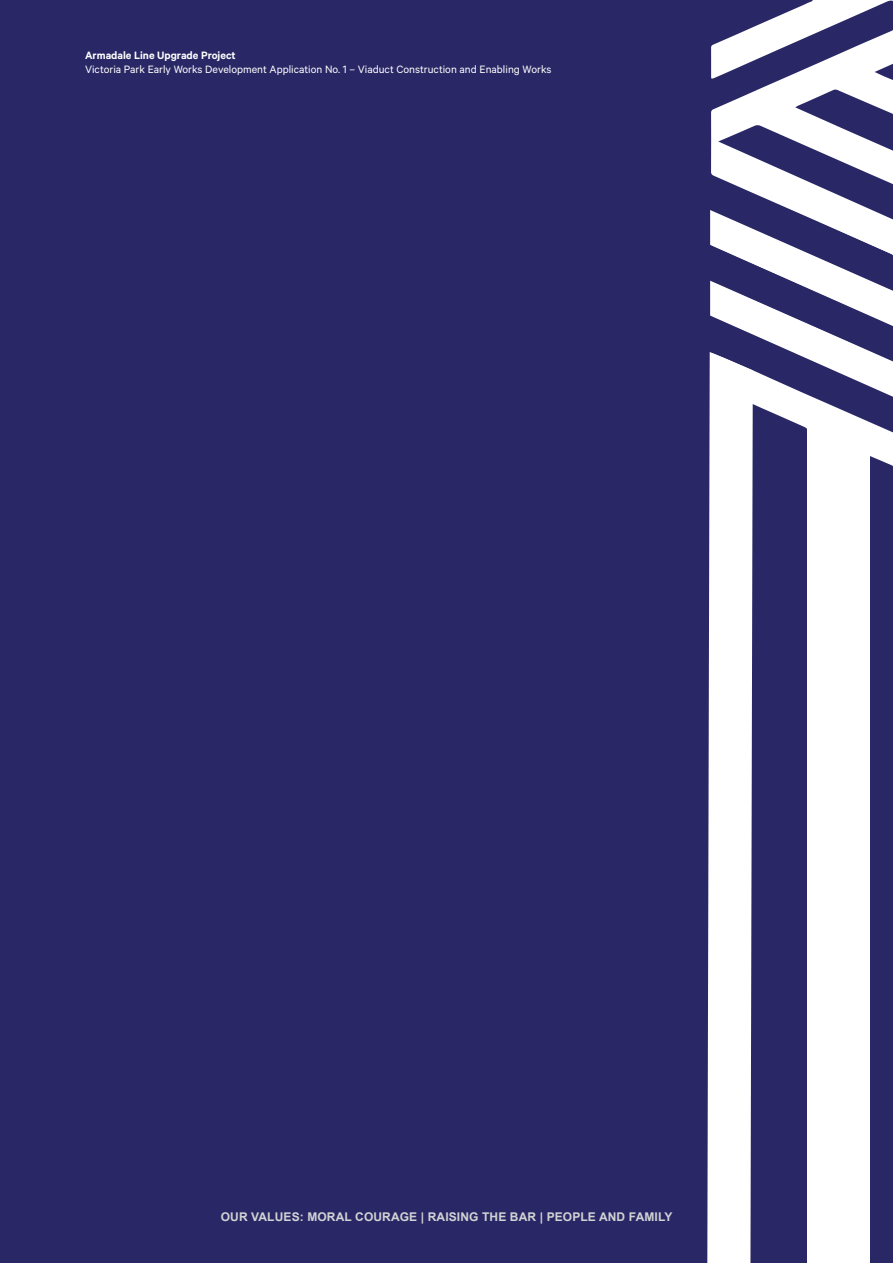
<style>
.page{position:relative;width:893px;height:1263px;background:#fff}
.page>*{position:absolute;margin:0;border:0;box-sizing:border-box;transform-origin:0 0}
.t1{font:12px "Calibre";color:#fff}
.t2{font:700 12px "Arial";letter-spacing:.01em;color:#d1d3d4}
.t3{font:600 12px "Calibre";color:#fff}
</style>
<div class="page">
<div style="left:1px;top:0;width:892px;height:1263px;background:#292765"></div>
<svg style="left:711px;top:0;width:182px;height:139px;fill:#fff"></svg>
<svg style="left:707px;top:139px;width:186px;height:1124px"></svg>
<p class="t3" style="left:85px;top:48px;width:152px">Armadale Line Upgrade Project</p>
<p class="t1" style="left:85px;top:63px;width:468px">Victoria Park Early Works Development Application No. 1 – Viaduct Construction and Enabling Works</p>
<p class="t2" style="left:221px;top:1208px;width:453px">OUR VALUES: MORAL COURAGE | RAISING THE BAR | PEOPLE AND FAMILY</p>
</div>
